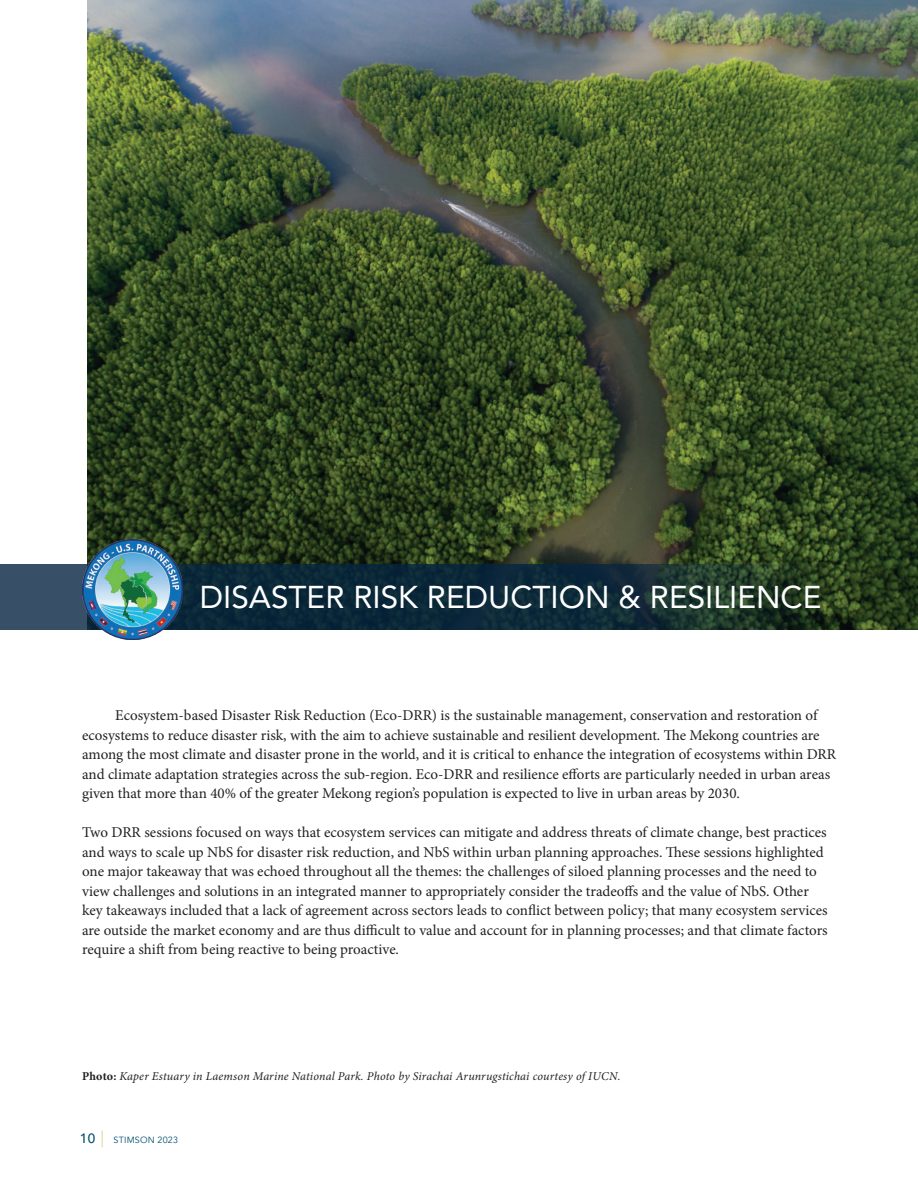
<style>
.page{position:relative;width:918px;height:1188px;background:#fff}
.page>*{position:absolute;margin:0;border:0;box-sizing:border-box;transform-origin:0 0}
.t1{font:31.5px "Avenir";color:#fff}
.t2{font:15px/19.5px "Minion Pro";color:#231f20}
.t3{font:italic 12px "Minion Pro";letter-spacing:.01em;color:#231f20}
.t4{font:9px "Avenir";letter-spacing:.02em;color:#014f6e}
.s1{font-weight:700;font-style:normal}
.s2{font-weight:500;font-size:13.5px}
.s3{font-weight:300;font-size:16.5px;color:#d9cc8f}
</style>
<div class="page">
<img style="left:87px;top:0;width:831px;height:629px">
<svg style="left:0;top:564px;width:870px;height:65px;background:#173138"></svg>
<img style="left:82px;top:539px;width:100px;height:101px">
<h1 class="t1" style="left:200px;top:572px;width:623px">DISASTER RISK REDUCTION &amp; RESILIENCE</h1>
<p class="t2" style="left:82px;top:706px;width:756px;text-indent:33px">Ecosystem-based Disaster Risk Reduction (Eco-DRR) is the sustainable management, conservation and restoration of ecosystems to reduce disaster risk, with the aim to achieve sustainable and resilient development. The Mekong countries are among the most climate and disaster prone in the world, and it is critical to enhance the integration of ecosystems within DRR and climate adaptation strategies across the sub-region. Eco-DRR and resilience efforts are particularly needed in urban areas given that more than 40% of the greater Mekong region’s population is expected to live in urban areas by 2030.</p>
<p class="t2" style="left:82px;top:823px;width:747px">Two DRR sessions focused on ways that ecosystem services can mitigate and address threats of climate change, best practices and ways to scale up NbS for disaster risk reduction, and NbS within urban planning approaches. These sessions highlighted one major takeaway that was echoed throughout all the themes: the challenges of siloed planning processes and the need to view challenges and solutions in an integrated manner to appropriately consider the tradeoffs and the value of NbS. Other key takeaways included that a lack of agreement across sectors leads to conflict between policy; that many ecosystem services are outside the market economy and are thus difficult to value and account for in planning processes; and that climate factors require a shift from being reactive to being proactive.</p>
<p class="t3" style="left:82px;top:1068px;width:540px"><span class="s1">Photo:</span> Kaper Estuary in Laemson Marine National Park. Photo by Sirachai Arunrugstichai courtesy of IUCN.</p>
<p class="t4" style="left:80px;top:1135px;width:100px"><span class="s2">10</span> <span class="s3">|</span> STIMSON 2023</p>
</div>
